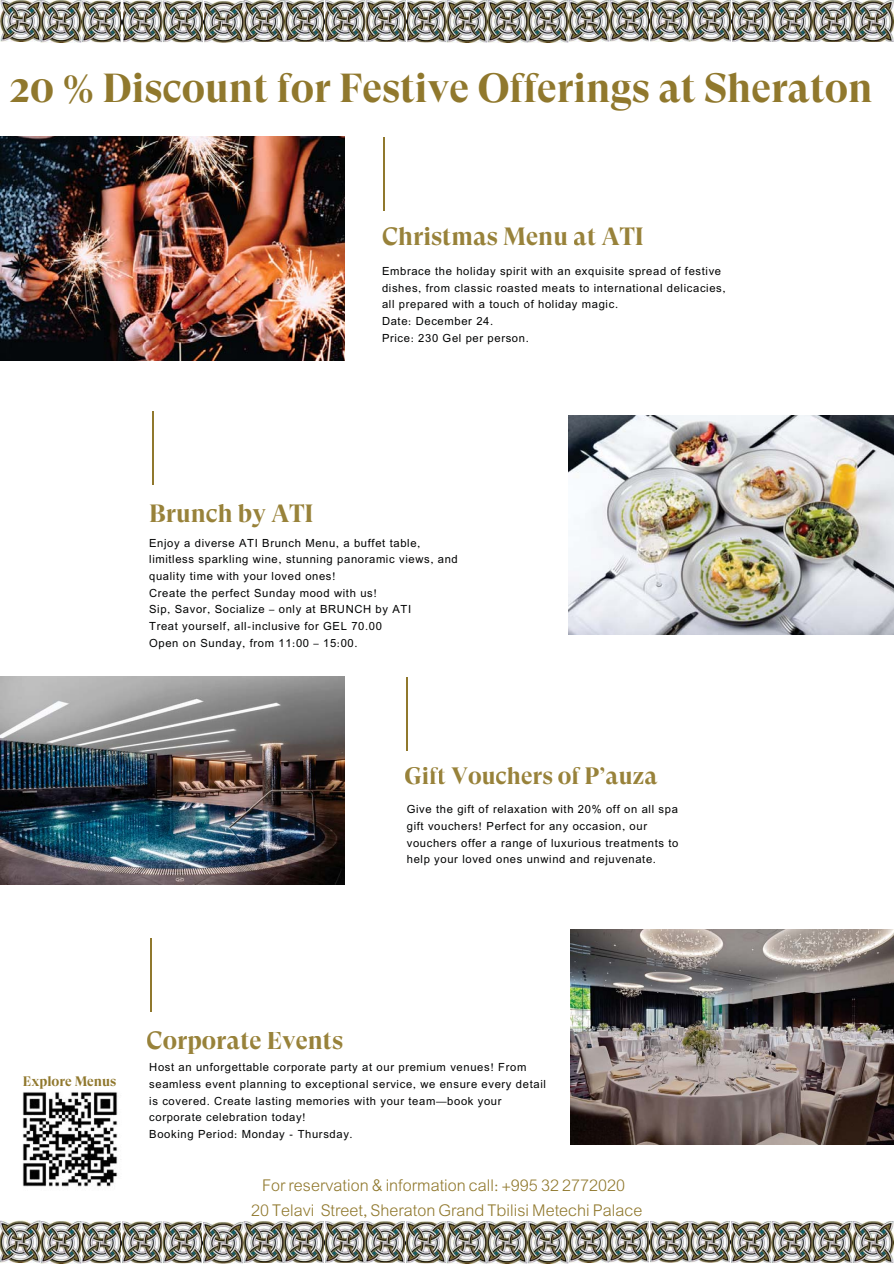
<style>
.page{position:relative;width:894px;height:1264px;background:#fff}
.page>*{position:absolute;margin:0;border:0;box-sizing:border-box;transform-origin:0 0}
.t1{font:700 40.5px "GT Super Display";color:#90782d}
.t2{font:700 24.9px "GT Super Display";color:#98823a}
.t3{font:700 23.7px "GT Super Display";color:#98823a}
.t4{font:300 18px/24.8px "Akhbar";color:#90782d;text-align:center}
.t5{font:700 13.65px "GT Super Display";color:#90782d}
.t6{font:12.45px/16.6px "Akhbar";letter-spacing:.05em;color:#010202}
</style>
<div class="page">
<img style="left:22px;top:1092px;width:96px;height:95px">
<img style="left:0;top:1220px;width:892px;height:43px">
<img style="left:730px;top:1221px;width:1px;height:41px">
<img style="left:649px;top:1220px;width:1px;height:42px">
<img style="left:405px;top:1221px;width:1px;height:41px">
<img style="left:324px;top:1221px;width:1px;height:41px">
<img style="left:203px;top:1221px;width:1px;height:42px">
<img style="left:121px;top:1221px;width:1px;height:42px">
<img style="left:0;top:0;width:893px;height:43px">
<img style="left:690px;top:0;width:40px;height:1px">
<img style="left:730px;top:0;width:1px;height:42px">
<img style="left:649px;top:0;width:41px;height:1px">
<img style="left:609px;top:0;width:40px;height:1px">
<img style="left:649px;top:0;width:1px;height:42px">
<img style="left:568px;top:0;width:41px;height:1px">
<img style="left:406px;top:1px;width:1px;height:41px">
<img style="left:325px;top:0;width:1px;height:42px">
<img style="left:203px;top:1px;width:1px;height:41px">
<img style="left:122px;top:1px;width:1px;height:41px">
<img style="left:0;top:0;width:41px;height:1px">
<img style="left:568px;top:415px;width:325px;height:219px">
<img style="left:0;top:676px;width:345px;height:209px">
<hr style="left:383px;top:136px;width:2px;height:74px;background:#90782d">
<img style="left:0;top:136px;width:345px;height:224px">
<hr style="left:152px;top:411px;width:2px;height:74px;background:#90782d">
<hr style="left:406px;top:676px;width:1px;height:74px;background:#90782d">
<img style="left:570px;top:929px;width:323px;height:214px">
<hr style="left:150px;top:938px;width:1px;height:74px;background:#90782d">
<h1 class="t1" style="left:9px;top:64px;width:864px">20 % Discount for Festive Offerings at Sheraton</h1>
<h2 class="t2" style="left:382px;top:222px;width:263px">Christmas Menu at ATI</h2>
<h2 class="t2" style="left:149px;top:499px;width:166px">Brunch by ATI</h2>
<p class="t6" style="left:382px;top:264px;width:345px">Embrace the holiday spirit with an exquisite spread of festive dishes, from classic roasted meats to international delicacies, all prepared with a touch of holiday magic.<br>Date: December 24.<br>Price: 230 Gel per person.</p>
<p class="t6" style="left:149px;top:535px;width:310px">Enjoy a diverse ATI Brunch Menu, a buffet table, limitless sparkling wine, stunning panoramic views, and quality time with your loved ones!<br>Create the perfect Sunday mood with us!<br>Sip, Savor, Socialize – only at BRUNCH by ATI<br>Treat yourself, all-inclusive for GEL 70.00<br>Open on Sunday, from 11:00 – 15:00.</p>
<h3 class="t3" style="left:404px;top:762px;width:254px">Gift Vouchers of P’auza</h3>
<p class="t6" style="left:406px;top:802px;width:273px">Give the gift of relaxation with 20% off on all spa gift vouchers! Perfect for any occasion, our vouchers offer a range of luxurious treatments to help your loved ones unwind and rejuvenate.</p>
<p class="t5" style="left:23px;top:1073px;width:95px">Explore Menus</p>
<h2 class="t2" style="left:147px;top:1026px;width:198px">Corporate Events</h2>
<p class="t6" style="left:149px;top:1060px;width:398px">Host an unforgettable corporate party at our premium venues! From seamless event planning to exceptional service, we ensure every detail is covered. Create lasting memories with your team—book your corporate celebration today!<br>Booking Period: Monday - Thursday.</p>
<h3 class="t4" style="left:251px;top:1172px;width:393px">For reservation &amp; information call: +995 32 2772020<br>20 Telavi Street, Sheraton Grand Tbilisi Metechi Palace</h3>
</div>
